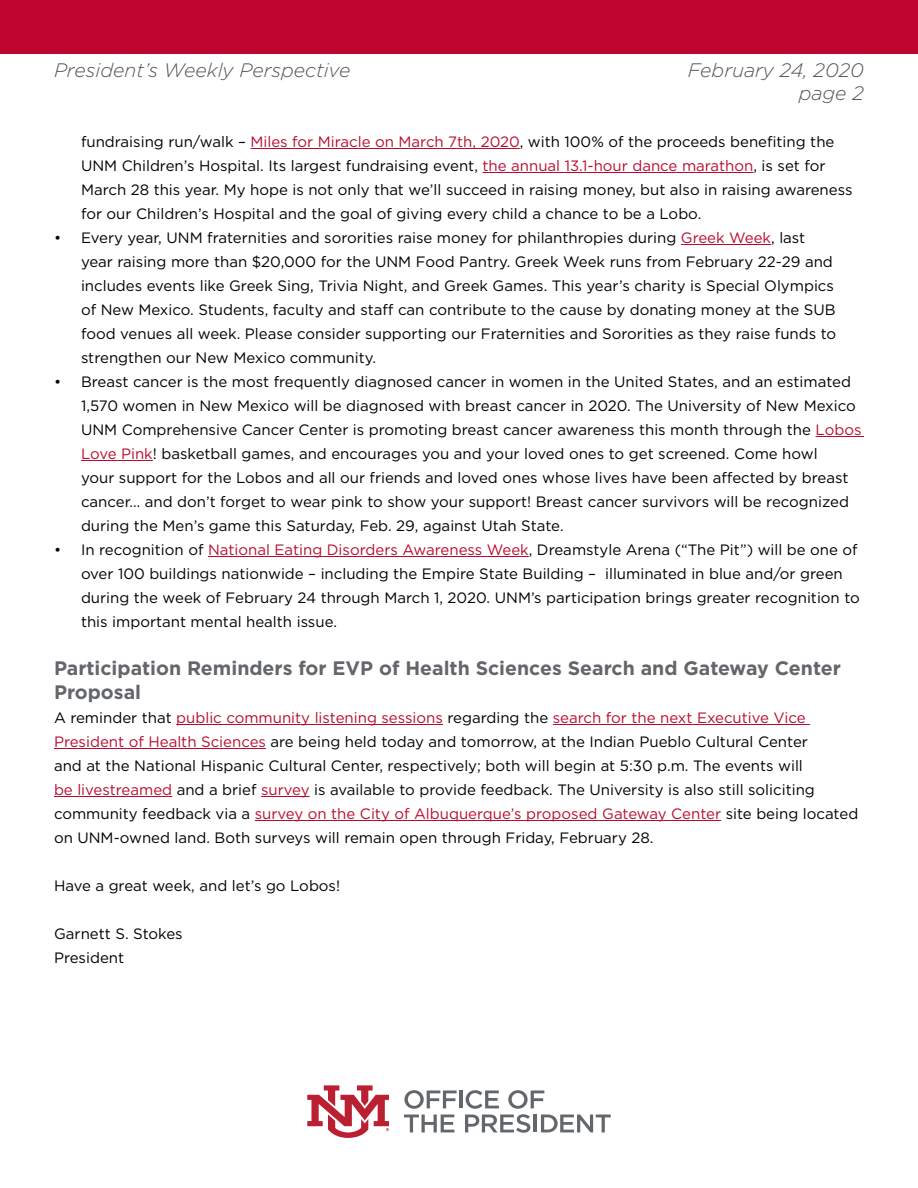
<style>
.page{position:relative;width:918px;height:1188px;background:#fff}
.page>*{position:absolute;margin:0;border:0;box-sizing:border-box;transform-origin:0 0}
.t1{font:700 19.5px/24px "Gotham";color:#63666a}
.t2{font:italic 300 19.5px/23.4px "Gotham";color:#52555b;text-align:right}
.t3{font:15px/24px "Gotham";color:#000}
.s1{color:#ba0c2f}
</style>
<div class="page">
<hr style="left:251px;top:148px;width:269px;height:1px;background:#ba0c2f">
<hr style="left:483px;top:172px;width:270px;height:1px;background:#ba0c2f">
<hr style="left:681px;top:244px;width:90px;height:1px;background:#ba0c2f">
<hr style="left:816px;top:436px;width:48px;height:1px;background:#ba0c2f">
<hr style="left:81px;top:460px;width:72px;height:1px;background:#ba0c2f">
<hr style="left:208px;top:556px;width:321px;height:1px;background:#ba0c2f">
<hr style="left:176px;top:724px;width:267px;height:1px;background:#ba0c2f">
<hr style="left:553px;top:724px;width:257px;height:1px;background:#ba0c2f">
<hr style="left:54px;top:748px;width:212px;height:1px;background:#ba0c2f">
<hr style="left:54px;top:796px;width:118px;height:1px;background:#ba0c2f">
<hr style="left:261px;top:796px;width:49px;height:1px;background:#ba0c2f">
<hr style="left:255px;top:820px;width:466px;height:1px;background:#ba0c2f">
<div style="left:0;top:0;width:918px;height:53px;background:#c00630"></div>
<svg style="left:404px;top:1090px;width:53px;height:19px"></svg>
<hr style="left:459px;top:1090px;width:4px;height:18px;background:#63676b">
<svg style="left:404px;top:1115px;width:50px;height:17px"></svg>
<svg style="left:465px;top:1090px;width:146px;height:43px"></svg>
<svg style="left:307px;top:1085px;width:82px;height:53px"></svg>
<h1 class="t2" style="left:54px;top:58px;width:298px">President’s Weekly Perspective</h1>
<h1 class="t2" style="left:688px;top:58px;width:178px">February 24, 2020 page 2</h1>
<p class="t3" style="left:81px;top:129px;width:773px">fundraising run/walk – <span class="s1">Miles for Miracle on March 7th, 2020</span>, with 100% of the proceeds benefiting the UNM Children’s Hospital. Its largest fundraising event, <span class="s1">the annual 13.1-hour dance marathon</span>, is set for March 28 this year. My hope is not only that we’ll succeed in raising money, but also in raising awareness for our Children’s Hospital and the goal of giving every child a chance to be a Lobo.</p>
<p class="t3" style="left:81px;top:225px;width:757px;text-indent:-27px">• Every year, UNM fraternities and sororities raise money for philanthropies during <span class="s1">Greek Week</span>, last year raising more than $20,000 for the UNM Food Pantry. Greek Week runs from February 22-29 and includes events like Greek Sing, Trivia Night, and Greek Games. This year’s charity is Special Olympics of New Mexico. Students, faculty and staff can contribute to the cause by donating money at the SUB food venues all week. Please consider supporting our Fraternities and Sororities as they raise funds to strengthen our New Mexico community.</p>
<p class="t3" style="left:81px;top:369px;width:782px;text-indent:-27px">• Breast cancer is the most frequently diagnosed cancer in women in the United States, and an estimated 1,570 women in New Mexico will be diagnosed with breast cancer in 2020. The University of New Mexico UNM Comprehensive Cancer Center is promoting breast cancer awareness this month through the <span class="s1">Lobos Love Pink</span>! basketball games, and encourages you and your loved ones to get screened. Come howl<br>your support for the Lobos and all our friends and loved ones whose lives have been affected by breast cancer… and don’t forget to wear pink to show your support! Breast cancer survivors will be recognized during the Men’s game this Saturday, Feb. 29, against Utah State.</p>
<p class="t3" style="left:81px;top:537px;width:780px;text-indent:-27px">• In recognition of <span class="s1">National Eating Disorders Awareness Week</span>, Dreamstyle Arena (“The Pit”) will be one of over 100 buildings nationwide – including the Empire State Building – illuminated in blue and/or green during the week of February 24 through March 1, 2020. UNM’s participation brings greater recognition to this important mental health issue.</p>
<h1 class="t1" style="left:54px;top:656px;width:788px">Participation Reminders for EVP of Health Sciences Search and Gateway Center<br>Proposal</h1>
<p class="t3" style="left:54px;top:705px;width:806px">A reminder that <span class="s1">public community listening sessions</span> regarding the <span class="s1">search for the next Executive Vice President of Health Sciences</span> are being held today and tomorrow, at the Indian Pueblo Cultural Center<br>and at the National Hispanic Cultural Center, respectively; both will begin at 5:30 p.m. The events will<br><span class="s1">be livestreamed</span> and a brief <span class="s1">survey</span> is available to provide feedback. The University is also still soliciting community feedback via a <span class="s1">survey on the City of Albuquerque’s proposed Gateway Center</span> site being located on UNM-owned land. Both surveys will remain open through Friday, February 28.</p>
<p class="t3" style="left:54px;top:873px;width:288px">Have a great week, and let’s go Lobos!</p>
<p class="t3" style="left:54px;top:921px;width:130px">Garnett S. Stokes<br>President</p>
</div>
